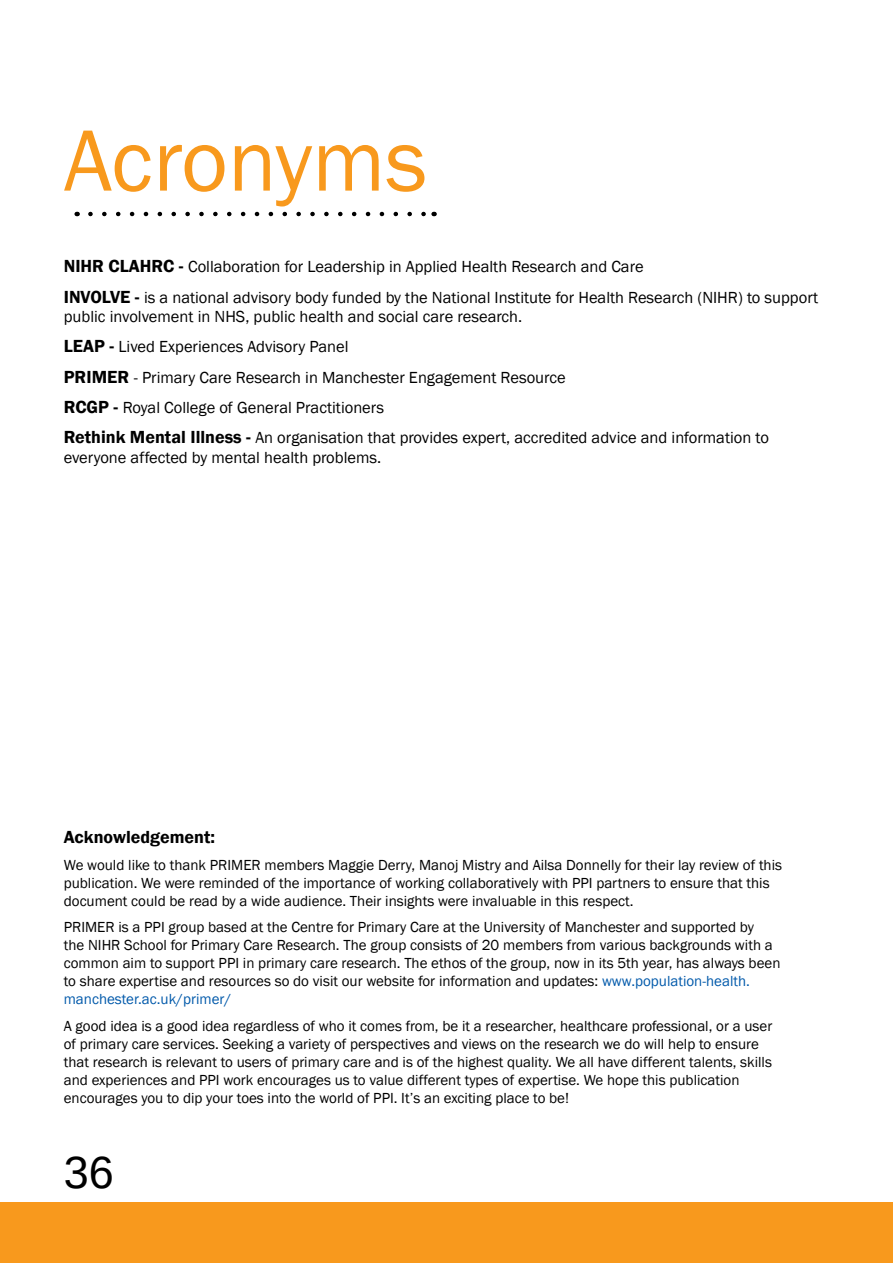
<style>
.page{position:relative;width:893px;height:1263px;background:#fff}
.page>*{position:absolute;margin:0;border:0;box-sizing:border-box;transform-origin:0 0}
.t1{font:90px "Franklin Gothic";color:#f8991d}
.t2{font:45px "Arimo";color:#000}
.t3{font:600 18px "Franklin Gothic";color:#000}
.t4{font:16.5px/30.2px "Franklin Gothic";color:#000}
.t5{font:15px/18px "Franklin Gothic";color:#000}
.s1{font-weight:600;font-size:18px}
.s2{color:#0059aa}
</style>
<div class="page">
<div style="left:0;top:1202px;width:893px;height:61px;background:#f8991d"></div>
<svg style="left:90px;top:212px;width:336px;height:4px"></svg>
<h1 class="t1" style="left:64px;top:105px;width:365px">Acronyms</h1>
<p class="t4" style="left:64px;top:252px;width:756px"><span class="s1">NIHR CLAHRC -</span> Collaboration for Leadership in Applied Health Research and Care<br><span class="s1">INVOLVE -</span> is a national advisory body funded by the National Institute for Health Research (NIHR) to support</p>
<p class="t4" style="left:64px;top:302px;width:707px">public involvement in NHS, public health and social care research.<br><span class="s1">LEAP -</span> Lived Experiences Advisory Panel<br><span class="s1">PRIMER</span> - Primary Care Research in Manchester Engagement Resource<br><span class="s1">RCGP -</span> Royal College of General Practitioners<br><span class="s1">Rethink Mental Illness -</span> An organisation that provides expert, accredited advice and information to</p>
<p class="t4" style="left:64px;top:442px;width:319px">everyone affected by mental health problems.</p>
<p class="t3" style="left:64px;top:826px;width:153px">Acknowledgement:</p>
<p class="t5" style="left:64px;top:856px;width:720px">We would like to thank PRIMER members Maggie Derry, Manoj Mistry and Ailsa Donnelly for their lay review of this publication. We were reminded of the importance of working collaboratively with PPI partners to ensure that this document could be read by a wide audience. Their insights were invaluable in this respect.</p>
<p class="t5" style="left:64px;top:918px;width:718px">PRIMER is a PPI group based at the Centre for Primary Care at the University of Manchester and supported by<br>the NIHR School for Primary Care Research. The group consists of 20 members from various backgrounds with a common aim to support PPI in primary care research. The ethos of the group, now in its 5th year, has always been to share expertise and resources so do visit our website for information and updates: <span class="s2">www.population-health. manchester.ac.uk/primer/</span></p>
<p class="t5" style="left:64px;top:1017px;width:710px">A good idea is a good idea regardless of who it comes from, be it a researcher, healthcare professional, or a user of primary care services. Seeking a variety of perspectives and views on the research we do will help to ensure that research is relevant to users of primary care and is of the highest quality. We all have different talents, skills and experiences and PPI work encourages us to value different types of expertise. We hope this publication encourages you to dip your toes into the world of PPI. It’s an exciting place to be!</p>
<h2 class="t2" style="left:64px;top:1144px;width:52px">36</h2>
</div>
